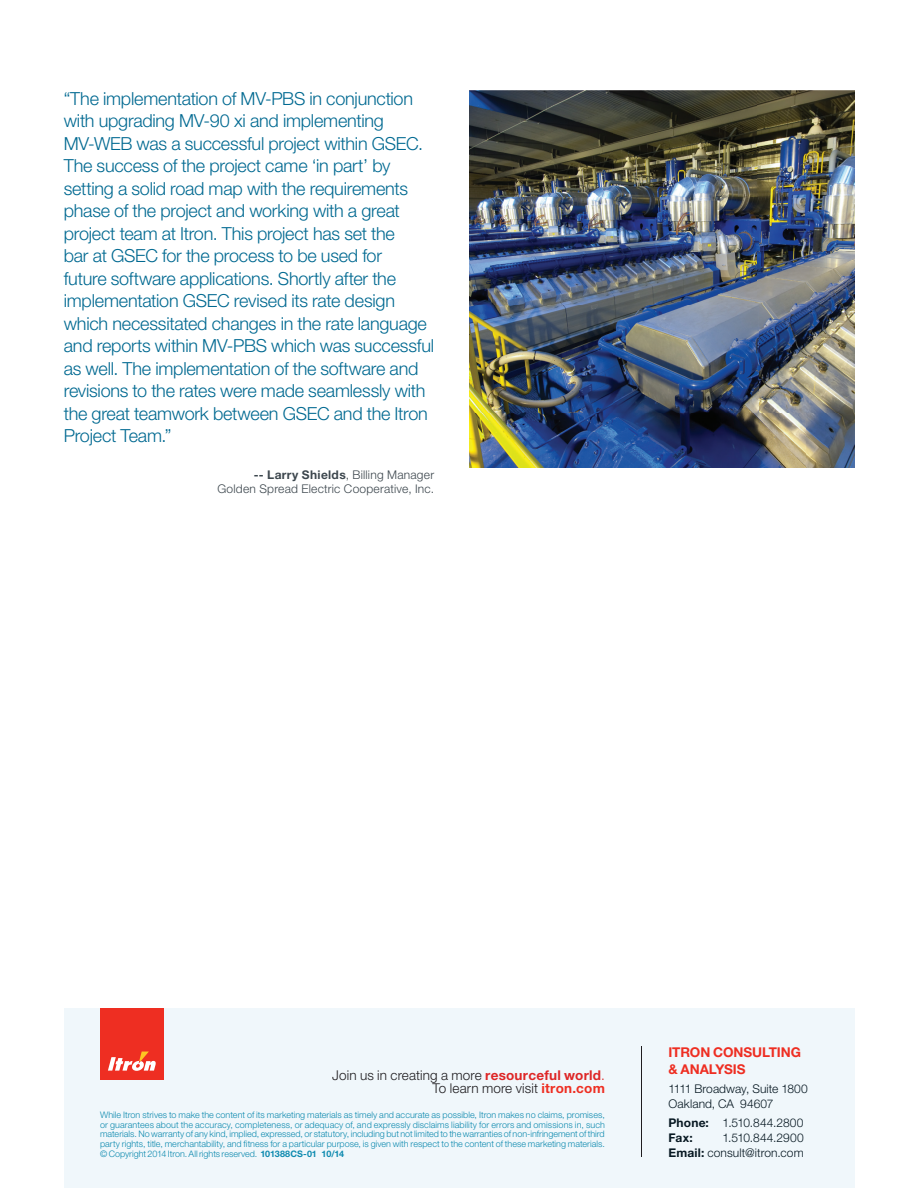
<style>
.page{position:relative;width:918px;height:1188px;background:#fff}
.page>*{position:absolute;margin:0;border:0;box-sizing:border-box;transform-origin:0 0}
.t1{font:300 18px/22.5px "Helvetica Neue LT Std";letter-spacing:-.015em;color:#006991}
.t2{font:300 13.5px/13.5px "Helvetica Neue LT Std";letter-spacing:.01em;color:#1f1d20;text-align:right}
.t3{font:700 13.5px/16.2px "Helvetica Neue LT Std";letter-spacing:-.005em;color:#ee2e22}
.t4{font:300 12px/15px "Helvetica Neue LT Std";letter-spacing:.005em;color:#071822}
.t5{font:300 12px/14.4px "Helvetica Neue LT Std";letter-spacing:.02em;color:#3d474e;text-align:right}
.t6{font:300 9px/9.8px "Helvetica Neue LT Std";color:#0d8aaf;text-align:justify}
.s1{font-weight:700}
.s2{font-weight:700;color:#de2626}
.s3{color:#de2626}
.s4{font-weight:700;color:#ee2e22}
</style>
<div class="page">
<div style="left:64px;top:1008px;width:790px;height:180px;background:#f0f7fb"></div>
<div style="left:100px;top:1008px;width:64px;height:72px;background:#ee2e22"></div>
<svg style="left:108px;top:1052px;width:48px;height:19px"></svg>
<hr style="left:641px;top:1046px;width:1px;height:111px;background:#1f1d20">
<img style="left:470px;top:90px;width:384px;height:377px">
<p class="t1" style="left:64px;top:87px;width:372px">“The implementation of MV-PBS in conjunction with upgrading MV-90 xi and implementing MV-WEB was a successful project within GSEC.<br>The success of the project came ‘in part’ by setting a solid road map with the requirements phase of the project and working with a great project team at Itron. This project has set the<br>bar at GSEC for the process to be used for<br>future software applications. Shortly after the implementation GSEC revised its rate design which necessitated changes in the rate language and reports within MV-PBS which was successful as well. The implementation of the software and revisions to the rates were made seamlessly with the great teamwork between GSEC and the Itron Project Team.”</p>
<p class="t5" style="left:217px;top:467px;width:218px"><span class="s1">-- Larry Shields</span>, Billing Manager<br>Golden Spread Electric Cooperative, Inc.</p>
<p class="t2" style="left:332px;top:1068px;width:274px">Join us in creating a more <span class="s2">resourceful world</span><span class="s3">.<br></span>To learn more visit <span class="s4">itron.com</span></p>
<p class="t6" style="left:100px;top:1110px;width:506px">While Itron strives to make the content of its marketing materials as timely and accurate as possible, Itron makes no claims, promises, or guarantees about the accuracy, completeness, or adequacy of, and expressly disclaims liability for errors and omissions in, such materials. No warranty of any kind, implied, expressed, or statutory, including but not limited to the warranties of non-infringement of third party rights, title, merchantability, and fitness for a particular purpose, is given with respect to the content of these marketing materials. © Copyright 2014 Itron. All rights reserved. <span class="s1">101388CS-01 10/14</span></p>
<p class="t3" style="left:669px;top:1044px;width:134px">ITRON CONSULTING &amp; ANALYSIS</p>
<p class="t4" style="left:669px;top:1081px;width:141px">1111 Broadway, Suite 1800<br>Oakland, CA 94607</p>
<p class="t4" style="left:669px;top:1115px;width:136px"><span class="s1">Phone:</span> 1.510.844.2800<br><span class="s1">Fax:</span></p>
<p class="t4" style="left:669px;top:1130px;width:137px;text-align:right">1.510.844.2900<br><span class="s1">Email:</span> consult@itron.com</p>
</div>
